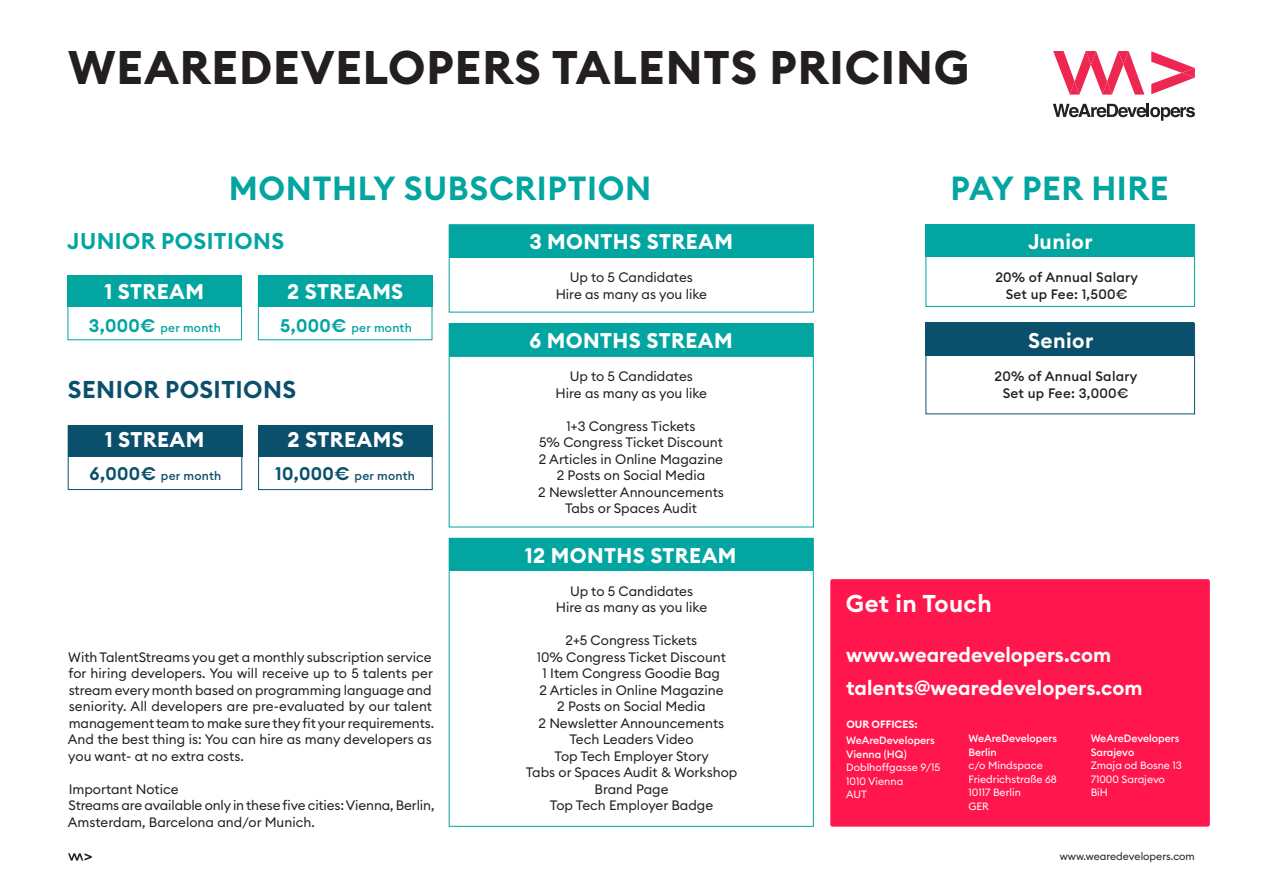
<style>
.page{position:relative;width:1263px;height:893px;background:#fff}
.page>*{position:absolute;margin:0;border:0;box-sizing:border-box;transform-origin:0 0}
.Titles{font:700 46.5px "Euclid Square";letter-spacing:.02em;color:#231f20}
.Titles-2{font:600 33px "Euclid Square";letter-spacing:.02em;color:#03a5a1}
.Subtitle{font:600 24px "Euclid Circular B";letter-spacing:.02em;color:#0a506c}
.Subtitle-2{font:600 24px "Euclid Circular B";letter-spacing:.02em;color:#fff}
.Subtitle-3{font:600 22.5px "Euclid Circular B";letter-spacing:.02em;color:#03a5a1}
.Subtitle-4{font:700 21px "Euclid Circular B";letter-spacing:.02em;color:#fff}
.Subtitle-5{font:600 21px "Euclid Circular B";letter-spacing:.02em;color:#fff}
.Text_Body{font:600 20.25px "Euclid Circular B";color:#fff}
.Text_Body-2{font:13.5px/16.5px "Euclid Circular B";color:#231f20}
.Subtitle-6{font:500 13.5px "Euclid Circular B";letter-spacing:.02em;color:#231f20}
.Subtitle-7{font:500 12px "Euclid Circular B";letter-spacing:.02em;color:#0a506c}
.Subtitle-8{font:500 12px "Euclid Circular B";letter-spacing:.02em;color:#03a5a1}
.Text_Body-3{font:10.5px/13.5px "Euclid Circular B";color:#fff}
.t1{font:10.5px "Euclid Circular B";color:#231f20}
.Text_Body-4{font:600 10.5px "Euclid Circular B";color:#fff}
.s1{font-weight:600;font-size:18px}
.s2{font-weight:500}
</style>
<div class="page">
<svg style="left:1151px;top:51px;width:44px;height:43px"></svg>
<svg style="left:1053px;top:104px;width:142px;height:17px"></svg>
<svg style="left:1053px;top:51px;width:91px;height:44px"></svg>
<svg style="left:68px;top:853px;width:24px;height:8px"></svg>
<div style="left:925px;top:224px;width:270px;height:83px;border:1px solid #03a5a1"></div>
<div style="left:925px;top:322px;width:269px;height:34px;background:#0a506c"></div>
<div style="left:449px;top:323px;width:364px;height:33px;background:#03a5a1"></div>
<div style="left:449px;top:538px;width:364px;height:33px;background:#03a5a1"></div>
<div style="left:449px;top:225px;width:364px;height:33px;background:#03a5a1"></div>
<div style="left:68px;top:276px;width:174px;height:31px;background:#03a5a1"></div>
<div style="left:68px;top:425px;width:174px;height:32px;background:#0a506c"></div>
<div style="left:925px;top:224px;width:269px;height:33px;background:#03a5a1"></div>
<div style="left:258px;top:276px;width:174px;height:31px;background:#03a5a1"></div>
<div style="left:259px;top:425px;width:174px;height:32px;background:#0a506c"></div>
<div style="left:830px;top:579px;width:380px;height:248px;background:#ff164c;border-radius:2px"></div>
<div style="left:449px;top:224px;width:365px;height:88px;border:1px solid #03a5a1"></div>
<div style="left:68px;top:276px;width:174px;height:64px;border:1px solid #03a5a1"></div>
<div style="left:68px;top:425px;width:174px;height:65px;border:1px solid #0a506c"></div>
<div style="left:258px;top:276px;width:174px;height:64px;border:1px solid #03a5a1"></div>
<div style="left:258px;top:425px;width:174px;height:65px;border:1px solid #0a506c"></div>
<div style="left:449px;top:323px;width:365px;height:204px;border:1px solid #03a5a1"></div>
<div style="left:449px;top:538px;width:365px;height:289px;border:1px solid #03a5a1"></div>
<hr style="left:449px;top:356px;width:364px;height:1px;background:#03a5a1">
<div style="left:925px;top:323px;width:270px;height:91px;border:1px solid #0a506c"></div>
<p class="Titles" style="left:68px;top:38px;width:903px">WEAREDEVELOPERS TALENTS PRICING</p>
<p class="Titles-2" style="left:229px;top:167px;width:424px">MONTHLY SUBSCRIPTION</p>
<p class="Subtitle-3" style="left:67px;top:227px;width:218px">JUNIOR POSITIONS</p>
<p class="Subtitle-4" style="left:104px;top:278px;width:101px">1 STREAM</p>
<p class="Subtitle-8" style="left:89px;top:320px;width:134px"><span class="s1">3,000€</span> per month</p>
<p class="Subtitle-4" style="left:287px;top:278px;width:118px">2 STREAMS</p>
<p class="Subtitle-8" style="left:280px;top:320px;width:133px"><span class="s1">5,000€</span> per month</p>
<p class="Subtitle" style="left:68px;top:374px;width:230px">SENIOR POSITIONS</p>
<p class="Subtitle-4" style="left:105px;top:426px;width:101px">1 STREAM</p>
<p class="Subtitle-7" style="left:90px;top:468px;width:133px"><span class="s1">6,000€</span> per month</p>
<p class="Subtitle-4" style="left:287px;top:426px;width:118px">2 STREAMS</p>
<p class="Subtitle-7" style="left:275px;top:468px;width:141px"><span class="s1">10,000€</span> per month</p>
<p class="Text_Body-2" style="left:68px;top:648px;width:367px">With TalentStreams you get a monthly subscription service for hiring developers. You will receive up to 5 talents per stream every month based on programming language and seniority. All developers are pre-evaluated by our talent management team to make sure they fit your requirements.</p>
<p class="Text_Body-2" style="left:68px;top:731px;width:365px">And the best thing is: You can hire as many developers as you want- at no extra costs.</p>
<p class="Text_Body-2" style="left:69px;top:780px;width:111px">Important Notice</p>
<p class="Text_Body-2" style="left:68px;top:797px;width:368px">Streams are available only in these five cities: Vienna, Berlin,<br>Amsterdam, Barcelona and/or Munich.</p>
<p class="Subtitle-4" style="left:529px;top:228px;width:205px">3 MONTHS STREAM</p>
<p class="Text_Body-2" style="left:570px;top:269px;width:125px">Up to 5 Candidates</p>
<p class="Text_Body-2" style="left:556px;top:285px;width:153px">Hire as many as you like</p>
<p class="Subtitle-4" style="left:529px;top:327px;width:205px">6 MONTHS STREAM</p>
<p class="Text_Body-2" style="left:570px;top:368px;width:125px">Up to 5 Candidates</p>
<p class="Text_Body-2" style="left:556px;top:384px;width:153px">Hire as many as you like</p>
<p class="Text_Body-2" style="left:567px;top:417px;width:130px">1+3 Congress Tickets</p>
<p class="Text_Body-2" style="left:539px;top:434px;width:185px">5% Congress Ticket Discount</p>
<p class="Text_Body-2" style="left:539px;top:450px;width:186px">2 Articles in Online Magazine</p>
<p class="Text_Body-2" style="left:557px;top:467px;width:150px">2 Posts on Social Media</p>
<p class="Text_Body-2" style="left:538px;top:483px;width:187px">2 Newsletter Announcements</p>
<p class="Text_Body-2" style="left:565px;top:500px;width:134px">Tabs or Spaces Audit</p>
<p class="Subtitle-4" style="left:525px;top:542px;width:213px">12 MONTHS STREAM</p>
<p class="Text_Body-2" style="left:570px;top:582px;width:125px">Up to 5 Candidates</p>
<p class="Text_Body-2" style="left:556px;top:599px;width:153px">Hire as many as you like</p>
<p class="Text_Body-2" style="left:565px;top:632px;width:133px">2+5 Congress Tickets</p>
<p class="Text_Body-2" style="left:537px;top:648px;width:190px">10% Congress Ticket Discount</p>
<p class="Text_Body-2" style="left:543px;top:665px;width:179px">1 Item Congress Goodie Bag</p>
<p class="Text_Body-2" style="left:539px;top:681px;width:186px">2 Articles in Online Magazine</p>
<p class="Text_Body-2" style="left:557px;top:698px;width:150px">2 Posts on Social Media</p>
<p class="Text_Body-2" style="left:538px;top:714px;width:187px">2 Newsletter Announcements</p>
<p class="Text_Body-2" style="left:569px;top:731px;width:126px">Tech Leaders Video</p>
<p class="Text_Body-2" style="left:554px;top:747px;width:156px">Top Tech Employer Story</p>
<p class="Text_Body-2" style="left:526px;top:764px;width:213px">Tabs or Spaces Audit &amp; Workshop</p>
<p class="Text_Body-2" style="left:594px;top:780px;width:75px">Brand Page</p>
<p class="Text_Body-2" style="left:550px;top:797px;width:165px">Top Tech Employer Badge</p>
<p class="Titles-2" style="left:950px;top:167px;width:220px">PAY PER HIRE</p>
<p class="Subtitle-5" style="left:1028px;top:228px;width:66px">Junior</p>
<p class="Subtitle-6" style="left:995px;top:269px;width:144px">20% of Annual Salary</p>
<p class="Subtitle-6" style="left:1006px;top:285px;width:123px">Set up Fee: 1,500€</p>
<p class="Subtitle-5" style="left:1028px;top:327px;width:67px">Senior</p>
<p class="Subtitle-6" style="left:995px;top:368px;width:144px">20% of Annual Salary</p>
<p class="Subtitle-6" style="left:1003px;top:384px;width:127px">Set up Fee: 3,000€</p>
<p class="Subtitle-2" style="left:846px;top:588px;width:147px">Get in Touch</p>
<p class="Text_Body" style="left:846px;top:641px;width:266px">www.wearedevelopers.com</p>
<p class="Text_Body" style="left:846px;top:674px;width:298px">talents@wearedevelopers.com</p>
<p class="Text_Body-4" style="left:846px;top:717px;width:73px">OUR OFFICES:</p>
<p class="Text_Body-3" style="left:846px;top:733px;width:96px"><span class="s2">WeAreDevelopers<br>Vienna (HQ)<br></span>Doblhoffgasse 9/15<br>1010 Vienna<br>AUT</p>
<p class="Text_Body-3" style="left:968px;top:731px;width:90px"><span class="s2">WeAreDevelopers<br>Berlin<br></span>c/o Mindspace<br>Friedrichstraße 68<br>10117 Berlin<br>GER</p>
<p class="Text_Body-3" style="left:1091px;top:731px;width:93px"><span class="s2">WeAreDevelopers<br>Sarajevo<br></span>Zmaja od Bosne 13<br>71000 Sarajevo<br>BiH</p>
<p class="t1" style="left:1060px;top:849px;width:136px">www.wearedevelopers.com</p>
</div>
